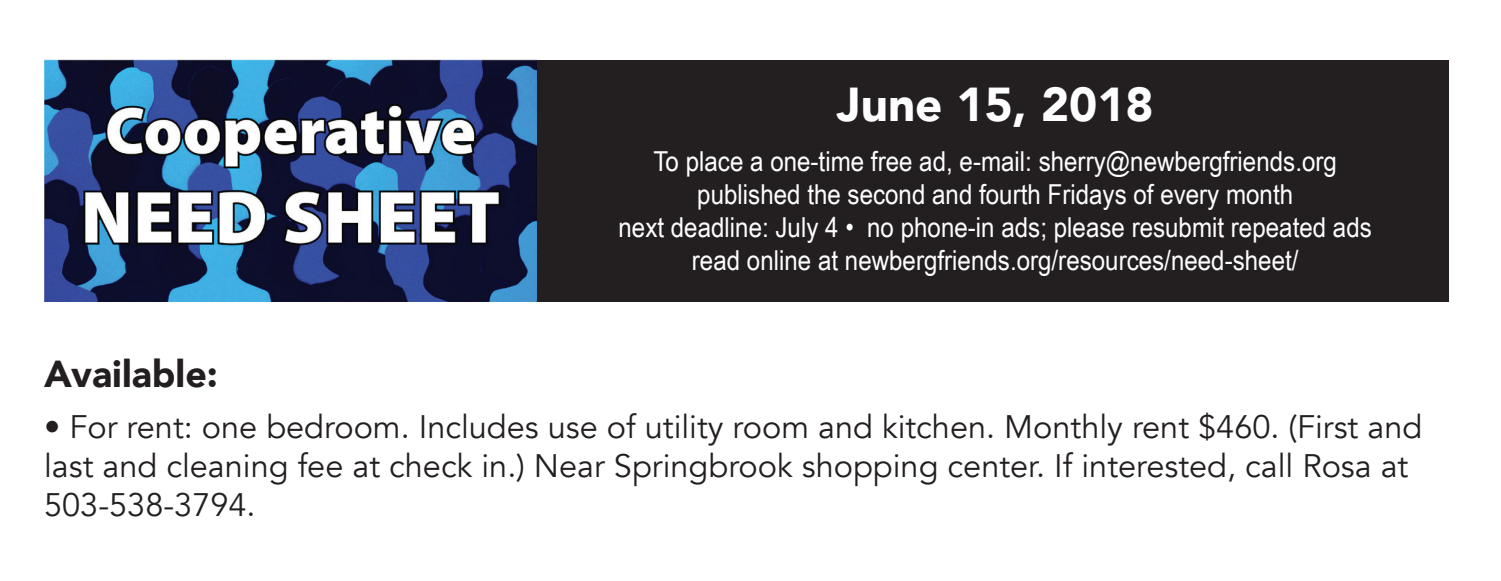
<style>
.page{position:relative;width:1501px;height:581px;background:#fff}
.page>*{position:absolute;margin:0;border:0;box-sizing:border-box;transform-origin:0 0}
.t1{font:900 47.5px "Avenir";color:#fff}
.t2{font:900 37.5px "Avenir";color:#231f20}
.t3{font:32.5px/39px "Avenir";color:#231f20}
.t4{font:27.5px/33px "Arial Narrow";color:#fff;text-align:center;scale:1.07 1}
</style>
<div class="page">
<div style="left:524px;top:60px;width:924px;height:242px;background:#231f20"></div>
<img style="left:44px;top:60px;width:492px;height:242px">
<h1 class="t1" style="left:836px;top:64px;width:318px">June 15, 2018</h1>
<p class="t4" style="left:618px;top:144px;width:705px">To place a one-time free ad, e-mail: sherry@newbergfriends.org published the second and fourth Fridays of every month<br>next deadline: July 4 • no phone-in ads; please resubmit repeated ads read online at newbergfriends.org/resources/need-sheet/</p>
<h2 class="t2" style="left:44px;top:342px;width:175px">Available:</h2>
<p class="t3" style="left:44px;top:407px;width:1379px">• For rent: one bedroom. Includes use of utility room and kitchen. Monthly rent $460. (First and last and cleaning fee at check in.) Near Springbrook shopping center. If interested, call Rosa at<br>503-538-3794.</p>
</div>
